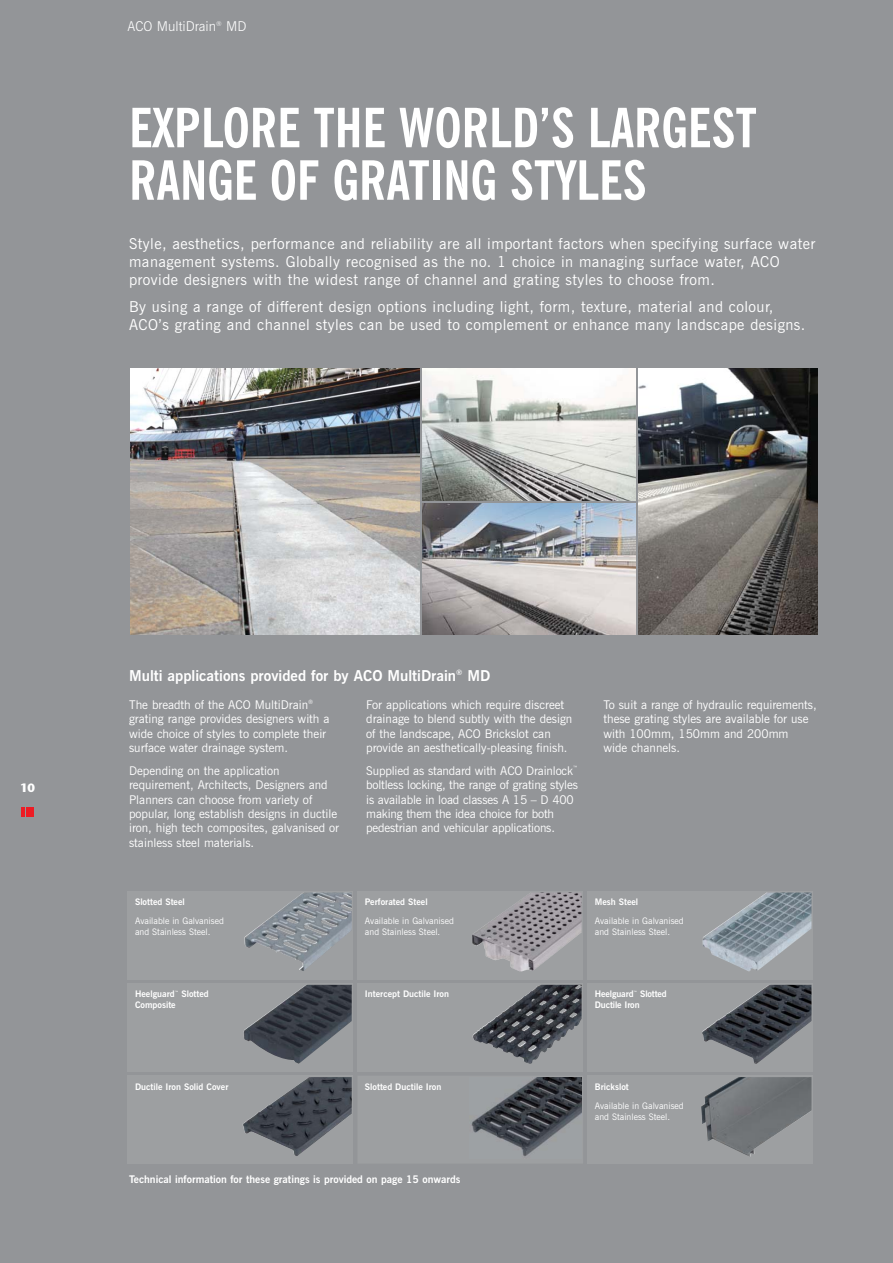
<style>
.page{position:relative;width:893px;height:1263px;background:#fff}
.page>*{position:absolute;margin:0;border:0;box-sizing:border-box;transform-origin:0 0}
.t1{font:700 condensed 54px/52.5px "News Gothic BT";color:#fff}
.t2{font:15px/18px "News Gothic BT";letter-spacing:.03em;color:#fff}
.t3{font:700 15px "News Gothic BT";color:#fff}
.t4{font:300 13.5px "News Gothic BT";color:#fff}
.t5{font:12px/14.4px "News Gothic BT";color:#fff}
.t6{font:700 12px "Stone Sans";color:#fff}
.t7{font:700 10.5px "News Gothic BT";color:#fff}
.t8{font:700 9px/10.8px "News Gothic BT";color:#fff}
.t9{font:9px/10.8px "News Gothic BT";color:#fff}
</style>
<div class="page">
<div style="left:0;top:0;width:892px;height:1263px;background:#939598"></div>
<hr style="left:21px;top:807px;width:4px;height:10px;background:#ed1c24">
<svg style="left:26px;top:807px;width:3px;height:10px"></svg>
<hr style="left:30px;top:807px;width:4px;height:10px;background:#ed1c24">
<img style="left:131px;top:369px;width:288px;height:266px">
<img style="left:422px;top:369px;width:214px;height:131px">
<img style="left:639px;top:369px;width:179px;height:266px">
<img style="left:422px;top:503px;width:214px;height:132px">
<div style="left:128px;top:891px;width:225px;height:88px;background:#9d9fa1"></div>
<img style="left:244px;top:893px;width:108px;height:78px">
<div style="left:357px;top:891px;width:226px;height:88px;background:#9d9fa1"></div>
<img style="left:472px;top:893px;width:110px;height:79px">
<div style="left:587px;top:891px;width:226px;height:88px;background:#9d9fa1"></div>
<img style="left:702px;top:893px;width:109px;height:79px">
<div style="left:128px;top:983px;width:225px;height:88px;background:#9d9fa1"></div>
<img style="left:243px;top:985px;width:109px;height:79px">
<div style="left:357px;top:983px;width:226px;height:88px;background:#9d9fa1"></div>
<img style="left:473px;top:985px;width:109px;height:79px">
<div style="left:587px;top:983px;width:226px;height:88px;background:#9d9fa1"></div>
<img style="left:702px;top:985px;width:109px;height:79px">
<div style="left:128px;top:1076px;width:225px;height:88px;background:#9d9fa1"></div>
<img style="left:243px;top:1077px;width:109px;height:79px">
<img style="left:470px;top:1077px;width:112px;height:82px">
<div style="left:587px;top:1076px;width:226px;height:88px;background:#9d9fa1"></div>
<img style="left:701px;top:1077px;width:110px;height:80px">
<p class="t4" style="left:128px;top:21px;width:120px">ACO MultiDrain<sup>®</sup> MD</p>
<h1 class="t1" style="left:129px;top:106px;width:629px">EXPLORE THE WORLD’S LARGEST<br>RANGE OF GRATING STYLES</h1>
<p class="t2" style="left:129px;top:236px;width:688px">Style, aesthetics, performance and reliability are all important factors when specifying surface water management systems. Globally recognised as the no. 1 choice in managing surface water, ACO provide designers with the widest range of channel and grating styles to choose from.</p>
<p class="t2" style="left:129px;top:299px;width:678px">By using a range of different design options including light, form, texture, material and colour,<br>ACO’s grating and channel styles can be used to complement or enhance many landscape designs.</p>
<p class="t6" style="left:20px;top:782px;width:17px">10</p>
<p class="t3" style="left:129px;top:670px;width:363px">Multi applications provided for by ACO MultiDrain<sup>®</sup> MD</p>
<p class="t5" style="left:129px;top:698px;width:202px">The breadth of the ACO MultiDrain<sup>® </sup>grating range provides designers with a wide choice of styles to complete their surface water drainage system.</p>
<p class="t5" style="left:129px;top:764px;width:212px">Depending on the application requirement, Architects, Designers and Planners can choose from variety of popular, long establish designs in ductile iron, high tech composites, galvanised or stainless steel materials.</p>
<p class="t5" style="left:366px;top:698px;width:208px">For applications which require discreet drainage to blend subtly with the design of the landscape, ACO Brickslot can provide an aesthetically-pleasing finish.</p>
<p class="t5" style="left:366px;top:764px;width:213px">Supplied as standard with ACO Drainlock<sup>™ </sup>boltless locking, the range of grating styles is available in load classes A 15 – D 400 making them the idea choice for both pedestrian and vehicular applications.</p>
<p class="t5" style="left:603px;top:698px;width:215px">To suit a range of hydraulic requirements, these grating styles are available for use with 100mm, 150mm and 200mm<br>wide channels.</p>
<p class="t8" style="left:135px;top:897px;width:51px">Slotted Steel</p>
<p class="t9" style="left:135px;top:917px;width:90px">Available in Galvanised and Stainless Steel.</p>
<p class="t8" style="left:365px;top:897px;width:64px">Perforated Steel</p>
<p class="t9" style="left:365px;top:917px;width:90px">Available in Galvanised and Stainless Steel.</p>
<p class="t8" style="left:595px;top:897px;width:45px">Mesh Steel</p>
<p class="t9" style="left:595px;top:917px;width:90px">Available in Galvanised and Stainless Steel.</p>
<p class="t8" style="left:135px;top:990px;width:75px">Heelguard<sup>™</sup> Slotted<br>Composite</p>
<p class="t8" style="left:365px;top:990px;width:86px">Intercept Ductile Iron</p>
<p class="t8" style="left:595px;top:990px;width:73px">Heelguard<sup>™</sup> Slotted<br>Ductile Iron</p>
<p class="t8" style="left:135px;top:1082px;width:95px">Ductile Iron Solid Cover</p>
<p class="t8" style="left:365px;top:1082px;width:78px">Slotted Ductile Iron</p>
<p class="t8" style="left:595px;top:1082px;width:35px">Brickslot</p>
<p class="t9" style="left:595px;top:1101px;width:90px">Available in Galvanised and Stainless Steel.</p>
<p class="t7" style="left:129px;top:1175px;width:333px">Technical information for these gratings is provided on page 15 onwards</p>
</div>
